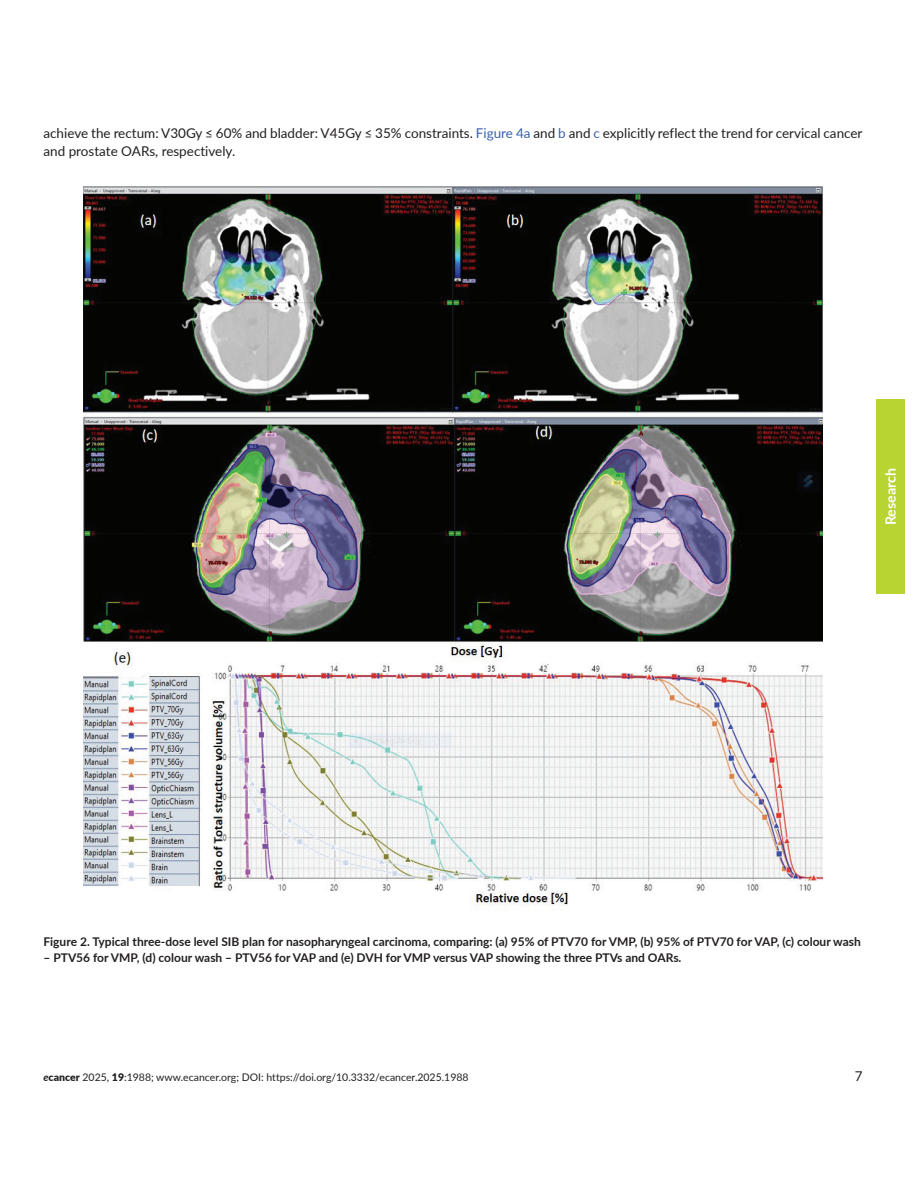
<style>
.page{position:relative;width:918px;height:1188px;background:#fff}
.page>*{position:absolute;margin:0;border:0;box-sizing:border-box;transform-origin:0 0}
.t1{font:700 14.25px "Lato";color:#fff}
.t2{font:13.5px/18px "Lato";color:#231f20}
.t3{font:700 12px "Lato";color:#231f20}
.t4{font:10.5px "Lato";color:#231f20}
.s1{color:#3862ae}
.s2{font-weight:700;font-style:italic}
.s3{font-weight:900}
</style>
<div class="page">
<div style="left:876px;top:399px;width:29px;height:195px;background:#b8d432"></div>
<img style="left:83px;top:187px;width:740px;height:719px">
<p class="t2" style="left:44px;top:124px;width:821px">achieve the rectum: V30Gy ≤ 60% and bladder: V45Gy ≤ 35% constraints. <span class="s1">Figure 4a</span> and <span class="s1">b</span> and <span class="s1">c</span> explicitly reflect the trend for cervical cancer and prostate OARs, respectively.</p>
<p class="t1" style="left:880px;top:525px;width:59px;rotate:-90deg">Research</p>
<p class="t3" style="left:44px;top:932px;width:819px">Figure 2. Typical three-dose level SIB plan for nasopharyngeal carcinoma, comparing: (a) 95% of PTV70 for VMP, (b) 95% of PTV70 for VAP, (c) colour wash</p>
<p class="t3" style="left:44px;top:949px;width:640px">– PTV56 for VMP, (d) colour wash – PTV56 for VAP and (e) DVH for VMP versus VAP showing the three PTVs and OARs.</p>
<p class="t4" style="left:44px;top:1070px;width:427px"><span class="s2">e</span><span class="s3">cancer</span> 2025, <span class="s3">19</span>:1988; www.ecancer.org; DOI: https://doi.org/10.3332/ecancer.2025.1988</p>
<p class="t2" style="left:855px;top:1067px;width:9px">7</p>
</div>
